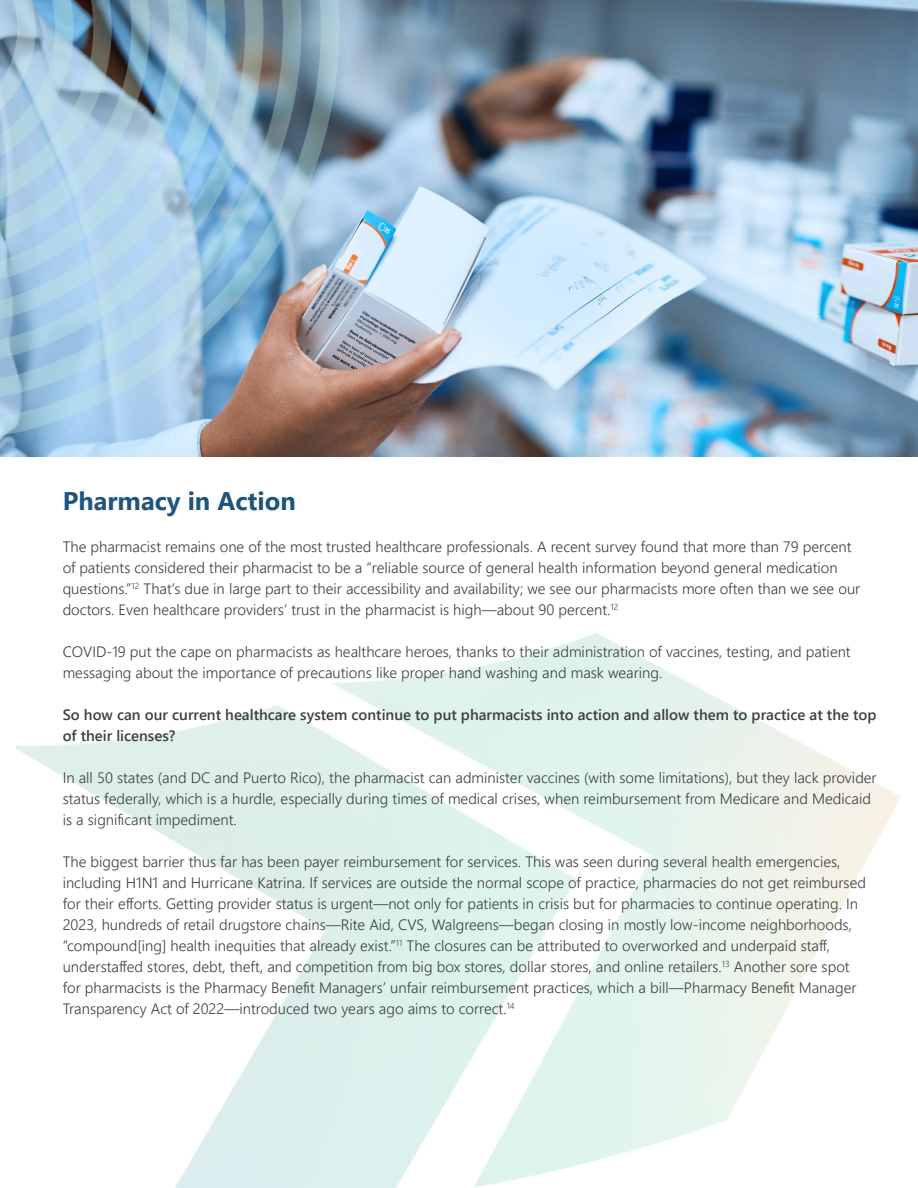
<style>
.page{position:relative;width:918px;height:1188px;background:#fff}
.page>*{position:absolute;margin:0;border:0;box-sizing:border-box;transform-origin:0 0}
.t1{font:700 25.5px "Segoe UI";color:#1f557c}
.t2{font:300 15px/21px "Segoe UI";color:#3c3f3f}
.t3{font:600 15px/21px "Segoe UI";color:#3c3f3f}
</style>
<div class="page">
<img style="left:376px;top:0;width:542px;height:457px">
<img style="left:0;top:0;width:376px;height:457px">
<svg style="left:0;top:0;width:314px;height:418px;background:#96a4b1"></svg>
<svg style="left:0;top:0;width:275px;height:378px;background:#8fb1c7"></svg>
<svg style="left:0;top:0;width:236px;height:339px;background:#95bfda"></svg>
<svg style="left:0;top:0;width:197px;height:300px;background:#a6cbe3"></svg>
<svg style="left:0;top:0;width:157px;height:261px;background:#9ebed3"></svg>
<p class="t1" style="left:63px;top:477px;width:235px">Pharmacy in Action</p>
<p class="t2" style="left:63px;top:535px;width:799px">The pharmacist remains one of the most trusted healthcare professionals. A recent survey found that more than 79 percent of patients considered their pharmacist to be a “reliable source of general health information beyond general medication questions.”<sup>12</sup> That’s due in large part to their accessibility and availability; we see our pharmacists more often than we see our doctors. Even healthcare providers’ trust in the pharmacist is high—about 90 percent.<sup>12</sup></p>
<p class="t2" style="left:63px;top:640px;width:790px">COVID-19 put the cape on pharmacists as healthcare heroes, thanks to their administration of vaccines, testing, and patient messaging about the importance of precautions like proper hand washing and mask wearing.</p>
<p class="t3" style="left:63px;top:703px;width:815px">So how can our current healthcare system continue to put pharmacists into action and allow them to practice at the top of their licenses?</p>
<p class="t2" style="left:63px;top:766px;width:816px">In all 50 states (and DC and Puerto Rico), the pharmacist can administer vaccines (with some limitations), but they lack provider status federally, which is a hurdle, especially during times of medical crises, when reimbursement from Medicare and Medicaid is a significant impediment.</p>
<p class="t2" style="left:63px;top:850px;width:805px">The biggest barrier thus far has been payer reimbursement for services. This was seen during several health emergencies, including H1N1 and Hurricane Katrina. If services are outside the normal scope of practice, pharmacies do not get reimbursed for their efforts. Getting provider status is urgent—not only for patients in crisis but for pharmacies to continue operating. In 2023, hundreds of retail drugstore chains—Rite Aid, CVS, Walgreens—began closing in mostly low-income neighborhoods, “compound[ing] health inequities that already exist.”<sup>11</sup> The closures can be attributed to overworked and underpaid staff, understaffed stores, debt, theft, and competition from big box stores, dollar stores, and online retailers.<sup>13</sup> Another sore spot for pharmacists is the Pharmacy Benefit Managers’ unfair reimbursement practices, which a bill—Pharmacy Benefit Manager Transparency Act of 2022—introduced two years ago aims to correct.<sup>14</sup></p>
</div>
